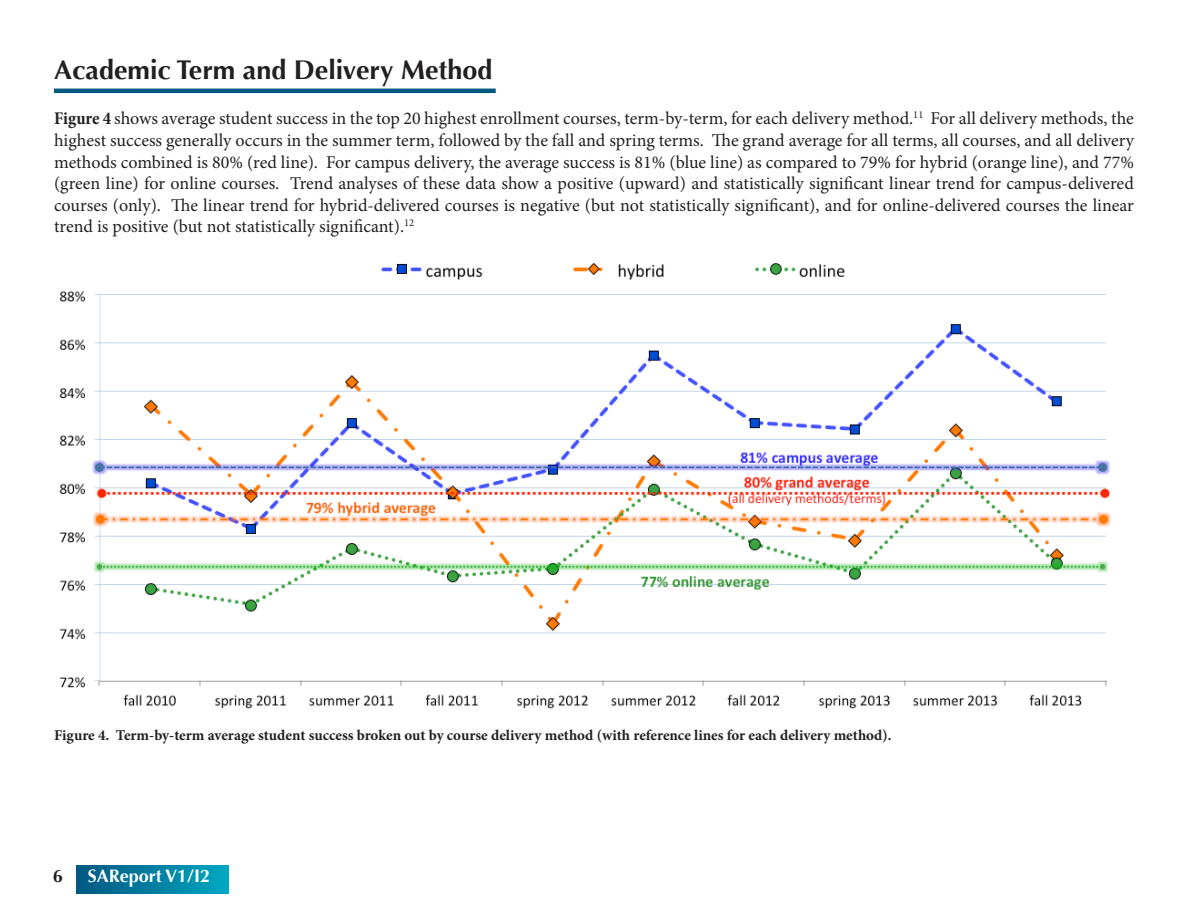
<style>
.page{position:relative;width:1188px;height:918px;background:#fff}
.page>*{position:absolute;margin:0;border:0;box-sizing:border-box;transform-origin:0 0}
.t1{font:700 27px "Optima";color:#231f20}
.t2{font:18px/21.6px "Minion Pro";color:#231f20;text-align:justify}
.t3{font:700 18px "Optima";color:#fff}
.t4{font:700 18px "Optima";color:#231f20}
.t5{font:700 15px "Minion Pro";color:#231f20}
.s1{font-weight:700;font-stretch:condensed}
</style>
<div class="page">
<div style="left:76px;top:866px;width:152px;height:27px;background:linear-gradient(to right,#005780,#00a6c1)"></div>
<hr style="left:54px;top:89px;width:442px;height:4px;background:#005981">
<img style="left:59px;top:263px;width:1052px;height:446px">
<p class="t1" style="left:54px;top:54px;width:440px">Academic Term and Delivery Method</p>
<p class="t2" style="left:54px;top:108px;width:1082px"><span class="s1">Figure 4</span> shows average student success in the top 20 highest enrollment courses, term-by-term, for each delivery method.<sup>11</sup> For all delivery methods, the highest success generally occurs in the summer term, followed by the fall and spring terms. The grand average for all terms, all courses, and all delivery methods combined is 80% (red line). For campus delivery, the average success is 81% (blue line) as compared to 79% for hybrid (orange line), and 77% (green line) for online courses. Trend analyses of these data show a positive (upward) and statistically significant linear trend for campus-delivered courses (only). The linear trend for hybrid-delivered courses is negative (but not statistically significant), and for online-delivered courses the linear trend is positive (but not statistically significant).<sup>12</sup></p>
<p class="t5" style="left:54px;top:725px;width:839px">Figure 4. Term-by-term average student success broken out by course delivery method (with reference lines for each delivery method).</p>
<p class="t4" style="left:53px;top:866px;width:12px">6</p>
<p class="t3" style="left:88px;top:866px;width:124px">SAReport V1/I2</p>
</div>
